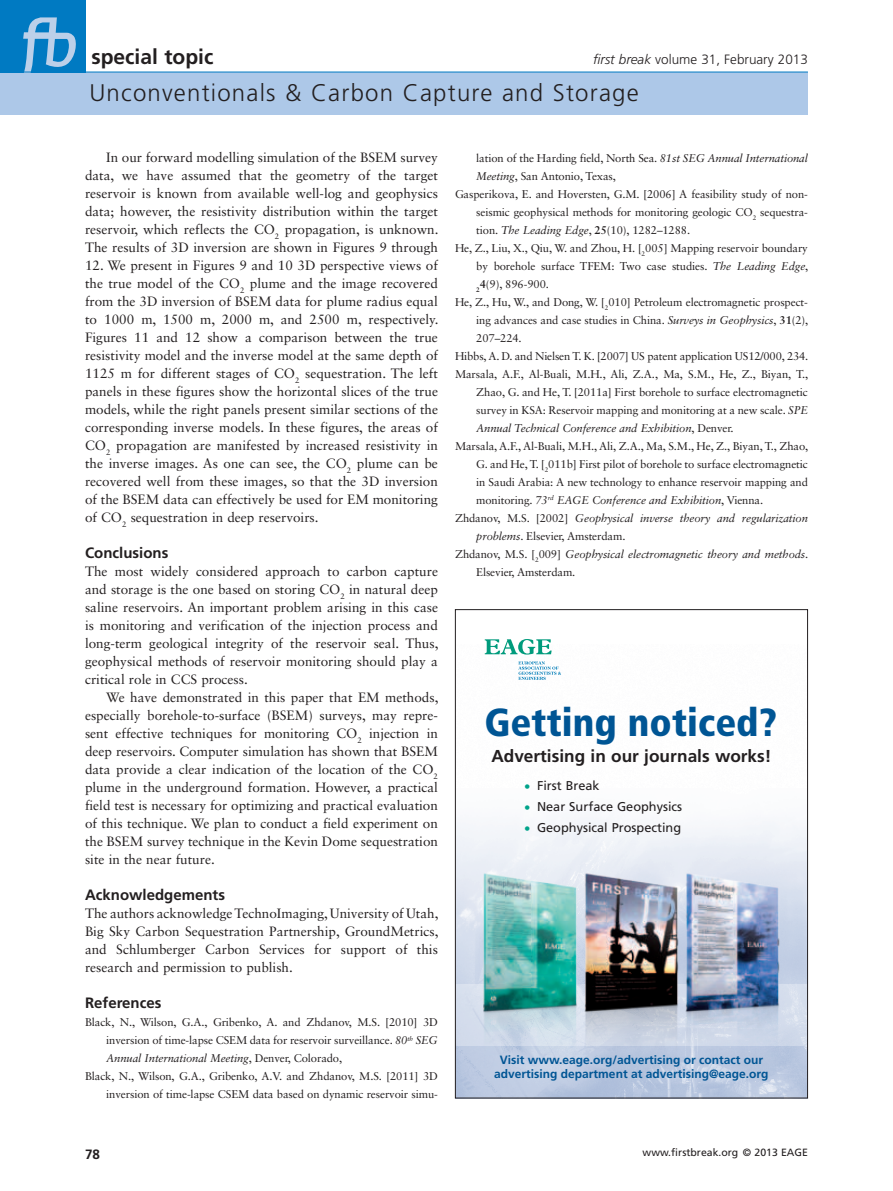
<style>
.page{position:relative;width:893px;height:1191px;background:#fff}
.page>*{position:absolute;margin:0;border:0;box-sizing:border-box;transform-origin:0 0}
.t1{font:900 condensed 39px "Frutiger LT Std";color:#005594}
.t2{font:300 24px "Frutiger LT Std";letter-spacing:.05em;color:#231f20}
.t3{font:700 21px "Frutiger LT Std";color:#231f20}
.t4{font:700 17.25px "Frutiger LT Std";color:#231f20}
._01-Kop_2{font:700 15px "Frutiger LT Std";color:#231f20}
._04-Brood{font:13.5px/18px "Sabon LT Std";color:#231f20;text-align:justify}
._04-Brood_zonder_ins{font:13.5px/18px "Sabon LT Std";color:#231f20;text-align:justify}
.t5{font:300 13.5px "Frutiger LT Std";color:#231f20}
.t6{font:700 13.5px "Frutiger LT Std";color:#231f20}
.t7{font:12.75px "Frutiger LT Std";color:#231f20}
.t8{font:700 12px/14.4px "Frutiger LT Std";color:#005594;text-align:center}
._06-Referenties{font:11.25px/18px "Sabon LT Std";letter-spacing:-.01em;color:#231f20;text-align:justify}
._06-Referenties-2{font:italic 11.25px/18px "Sabon LT Std";letter-spacing:-.01em;color:#231f20}
.t9{font:10.5px "Frutiger LT Std";color:#231f20}
.s1{font-style:italic}
.s2{font-weight:700}
.s3{font-style:normal}
.s4{color:#00a38a}
</style>
<div class="page">
<div style="left:0;top:72px;width:808px;height:43px;background:#adc8e8"></div>
<div style="left:0;top:0;width:85px;height:72px;background:#007ac2"></div>
<svg style="left:23px;top:17px;width:53px;height:55px"></svg>
<hr style="left:0;top:72px;width:808px;height:1px;background:#007ac2">
<img style="left:457px;top:653px;width:349px;height:443px">
<div style="left:455px;top:984px;width:353px;height:61px;background:#d5deec"></div>
<svg style="left:485px;top:639px;width:67px;height:15px"></svg>
<svg style="left:518px;top:661px;width:43px;height:19px"></svg>
<img style="left:481px;top:843px;width:303px;height:245px">
<h3 class="t3" style="left:91px;top:45px;width:123px">special topic</h3>
<p class="t5" style="left:593px;top:52px;width:216px"><span class="s1">first break</span> volume 31, February 2013</p>
<h2 class="t2" style="left:89px;top:79px;width:551px">Unconventionals &amp; Carbon Capture and Storage</h2>
<p class="_04-Brood" style="left:85px;top:148px;width:355px;text-indent:21px">In our forward modelling simulation of the BSEM survey data, we have assumed that the geometry of the target reservoir is known from available well-log and geophysics data; however, the resistivity distribution within the target reservoir, which reflects the CO<sub>2</sub> propagation, is unknown.<br>The results of 3D inversion are shown in Figures 9 through</p>
<p class="_04-Brood" style="left:85px;top:256px;width:355px">12. We present in Figures 9 and 10 3D perspective views of the true model of the CO<sub>2</sub> plume and the image recovered from the 3D inversion of BSEM data for plume radius equal to 1000 m, 1500 m, 2000 m, and 2500 m, respectively.<br>Figures 11 and 12 show a comparison between the true resistivity model and the inverse model at the same depth of 1125 m for different stages of CO<sub>2</sub> sequestration. The left panels in these figures show the horizontal slices of the true models, while the right panels present similar sections of the corresponding inverse models. In these figures, the areas of CO<sub>2</sub> propagation are manifested by increased resistivity in the inverse images. As one can see, the CO<sub>2</sub> plume can be recovered well from these images, so that the 3D inversion of the BSEM data can effectively be used for EM monitoring of CO<sub>2</sub> sequestration in deep reservoirs.</p>
<p class="_01-Kop_2" style="left:85px;top:544px;width:85px">Conclusions</p>
<p class="_04-Brood_zonder_ins" style="left:85px;top:562px;width:355px">The most widely considered approach to carbon capture and storage is the one based on storing CO<sub>2</sub> in natural deep saline reservoirs. An important problem arising in this case is monitoring and verification of the injection process and long-term geological integrity of the reservoir seal. Thus, geophysical methods of reservoir monitoring should play a critical role in CCS process.</p>
<p class="_04-Brood" style="left:85px;top:688px;width:355px;text-indent:21px">We have demonstrated in this paper that EM methods, especially borehole-to-surface (BSEM) surveys, may repre&shy;sent effective techniques for monitoring CO<sub>2</sub> injection in deep reservoirs. Computer simulation has shown that BSEM data provide a clear indication of the location of the CO<sub>2 </sub>plume in the underground formation. However, a practical field test is necessary for optimizing and practical evaluation of this technique. We plan to conduct a field experiment on the BSEM survey technique in the Kevin Dome sequestration site in the near future.</p>
<p class="_01-Kop_2" style="left:85px;top:886px;width:142px">Acknowledgements</p>
<p class="_04-Brood_zonder_ins" style="left:85px;top:904px;width:355px">The authors acknowledge TechnoImaging, University of Utah, Big Sky Carbon Sequestration Partnership, GroundMetrics, and Schlumberger Carbon Services for support of this research and permission to publish.</p>
<p class="_01-Kop_2" style="left:85px;top:994px;width:78px">References</p>
<p class="_06-Referenties" style="left:106px;top:1013px;width:333px;text-indent:-21px">Black, N., Wilson, G.A., Gribenko, A. and Zhdanov, M.S. [2010] 3D inversion of time-lapse CSEM data for reservoir surveillance. <span class="s1">80</span><sup>th</sup> <span class="s1">SEG Annual International Meeting</span>, Denver, Colorado,</p>
<p class="_06-Referenties" style="left:85px;top:1067px;width:354px;text-align:right">Black, N., Wilson, G.A., Gribenko, A.V. and Zhdanov, M.S. [2011] 3D inversion of time-lapse CSEM data based on dynamic reservoir simu-</p>
<p class="_06-Referenties" style="left:476px;top:149px;width:333px">lation of the Harding field, North Sea. <span class="s1">81st SEG Annual International<br>Meeting</span>, San Antonio, Texas,</p>
<p class="_06-Referenties" style="left:476px;top:185px;width:333px;text-indent:-21px">Gasperikova, E. and Hoversten, G.M. [2006] A feasibility study of non&shy;seismic geophysical methods for monitoring geologic CO<sub>2</sub> sequestra&shy;tion. <span class="s1">The Leading Edge</span>, <span class="s2">25</span>(10), 1282–1288.</p>
<p class="_06-Referenties" style="left:476px;top:239px;width:334px;text-indent:-21px">He, Z., Liu, X., Qiu, W. and Zhou, H. [<sub>2</sub>005] Mapping reservoir boundary by borehole surface TFEM: Two case studies. <span class="s1">The Leading Edge</span>, <sub>2</sub><span class="s2">4</span>(9), 896-900.</p>
<p class="_06-Referenties" style="left:476px;top:293px;width:334px;text-indent:-21px">He, Z., Hu, W., and Dong, W. [<sub>2</sub>010] Petroleum electromagnetic prospect&shy;ing advances and case studies in China. <span class="s1">Surveys in Geophysics</span>, <span class="s2">31</span>(2), 207–224.</p>
<p class="_06-Referenties" style="left:455px;top:347px;width:355px">Hibbs, A. D. and Nielsen T. K. [2007] US patent application US12/000, 234.</p>
<p class="_06-Referenties" style="left:476px;top:365px;width:334px;text-indent:-21px">Marsala, A.F., Al-Buali, M.H., Ali, Z.A., Ma, S.M., He, Z., Biyan, T., Zhao, G. and He, T. [2011a] First borehole to surface electromagnetic survey in KSA: Reservoir mapping and monitoring at a new scale. <span class="s1">SPE Annual Technical Conference and Exhibition</span>, Denver.</p>
<p class="_06-Referenties" style="left:476px;top:437px;width:334px;text-indent:-21px">Marsala, A.F., Al-Buali, M.H., Ali, Z.A., Ma, S.M., He, Z., Biyan, T., Zhao, G. and He, T. [<sub>2</sub>011b] First pilot of borehole to surface electromagnetic in Saudi Arabia: A new technology to enhance reservoir mapping and monitoring. <span class="s1">73</span><sup>rd</sup> <span class="s1">EAGE Conference and Exhibition</span>, Vienna.</p>
<p class="_06-Referenties-2" style="left:476px;top:509px;width:333px;text-indent:-21px"><span class="s3">Zhdanov, M.S. [2002]</span> Geophysical inverse theory and regularization problems<span class="s3">. Elsevier, Amsterdam.</span></p>
<p class="_06-Referenties-2" style="left:476px;top:545px;width:334px;text-indent:-21px"><span class="s3">Zhdanov, M.S. [</span><sub>2</sub><span class="s3">009]</span> Geophysical electromagnetic theory and methods<span class="s3">.<br>Elsevier, Amsterdam.</span></p>
<h1 class="t1" style="left:485px;top:699px;width:294px">Getting noticed?</h1>
<p class="t7" style="left:524px;top:778px;width:77px"><span class="s4">•</span> First Break</p>
<p class="t7" style="left:524px;top:799px;width:159px"><span class="s4">•</span> Near Surface Geophysics</p>
<p class="t7" style="left:524px;top:820px;width:158px"><span class="s4">•</span> Geophysical Prospecting</p>
<p class="t4" style="left:491px;top:745px;width:282px">Advertising in our journals works!</p>
<p class="t8" style="left:494px;top:1052px;width:276px">Visit www.eage.org/advertising or contact our advertising department at advertising@eage.org</p>
<p class="t6" style="left:85px;top:1146px;width:17px">78</p>
<p class="t9" style="left:643px;top:1146px;width:167px">www.firstbreak.org © 2013 EAGE</p>
</div>
